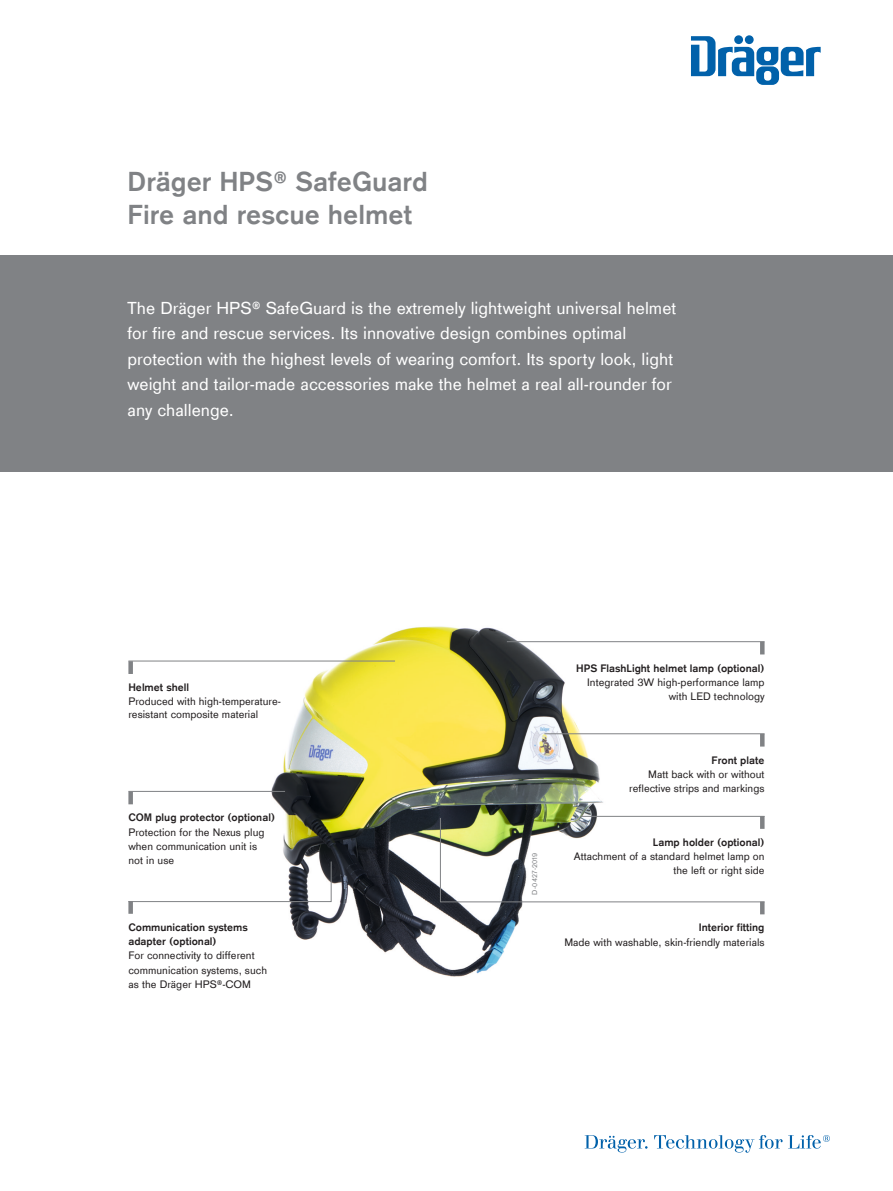
<style>
.page{position:relative;width:893px;height:1191px;background:#fff}
.page>*{position:absolute;margin:0;border:0;box-sizing:border-box;transform-origin:0 0}
.ps_cover_subhead{font:700 28.5px "Draeger Sans Global";color:#808285}
.ps_cover_title{font:700 28.5px "Draeger Sans Global";color:#808285}
.ps_reason_why{font:18px/25.5px "Draeger Sans Global";color:#fff}
.t1{font:11.25px/14.2px "Draeger Sans Global";color:#231f20;text-align:right}
.t2{font:7.5px "Draeger Sans Global";letter-spacing:.025em;color:#808285}
.s1{font-weight:700}
</style>
<div class="page">
<svg style="left:585px;top:1135px;width:63px;height:17px"></svg>
<svg style="left:654px;top:1135px;width:176px;height:17px"></svg>
<img style="left:228px;top:626px;width:414px;height:351px">
<div style="left:128px;top:661px;width:5px;height:13px;background:#808285"></div>
<hr style="left:128px;top:660px;width:267px;height:1px;background:#808285">
<div style="left:128px;top:791px;width:5px;height:13px;background:#808285"></div>
<hr style="left:128px;top:791px;width:157px;height:1px;background:#808285">
<div style="left:128px;top:901px;width:5px;height:12px;background:#808285"></div>
<svg style="left:128px;top:861px;width:204px;height:41px"></svg>
<div style="left:760px;top:641px;width:5px;height:13px;background:#808285"></div>
<hr style="left:507px;top:641px;width:258px;height:1px;background:#808285">
<div style="left:760px;top:901px;width:5px;height:13px;background:#808285"></div>
<hr style="left:580px;top:816px;width:185px;height:1px;background:#808285">
<svg style="left:440px;top:817px;width:325px;height:85px"></svg>
<div style="left:760px;top:734px;width:5px;height:12px;background:#808285"></div>
<hr style="left:544px;top:733px;width:221px;height:1px;background:#808285">
<div style="left:0;top:255px;width:893px;height:217px;background:#808285"></div>
<svg style="left:691px;top:36px;width:130px;height:49px"></svg>
<p class="ps_cover_title" style="left:128px;top:164px;width:302px">Dräger HPS® SafeGuard</p>
<p class="ps_cover_subhead" style="left:128px;top:197px;width:286px">Fire and rescue helmet</p>
<p class="ps_reason_why" style="left:128px;top:295px;width:550px">The Dräger HPS® SafeGuard is the extremely lightweight universal helmet for fire and rescue services. Its innovative design combines optimal protection with the highest levels of wearing comfort. Its sporty look, light weight and tailor-made accessories make the helmet a real all-rounder for any challenge.</p>
<p class="t1" style="left:128px;top:680px;width:154px;line-height:13.5px;text-align:left"><span class="s1">Helmet shell<br></span>Produced with high-temperature&shy;resistant composite material</p>
<p class="t1" style="left:128px;top:810px;width:148px;text-align:left"><span class="s1">COM plug protector (optional)<br></span>Protection for the Nexus plug when communication unit is<br>not in use</p>
<p class="t1" style="left:128px;top:920px;width:140px;text-align:left"><span class="s1">Communication systems adapter (optional)<br></span>For connectivity to different communication systems, such as the Dräger HPS®-COM</p>
<p class="t2" style="left:530px;top:894px;width:44px;rotate:-90deg">D-0427-2019</p>
<p class="t1" style="left:576px;top:660px;width:190px"><span class="s1">HPS FlashLight helmet lamp (optional)<br></span>Integrated 3W high-performance lamp with LED technology</p>
<p class="t1" style="left:629px;top:752px;width:137px"><span class="s1">Front plate<br></span>Matt back with or without reflective strips and markings</p>
<p class="t1" style="left:574px;top:835px;width:192px"><span class="s1">Lamp holder (optional)<br></span>Attachment of a standard helmet lamp on the left or right side</p>
<p class="t1" style="left:564px;top:920px;width:202px"><span class="s1">Interior fitting<br></span>Made with washable, skin-friendly materials</p>
</div>
